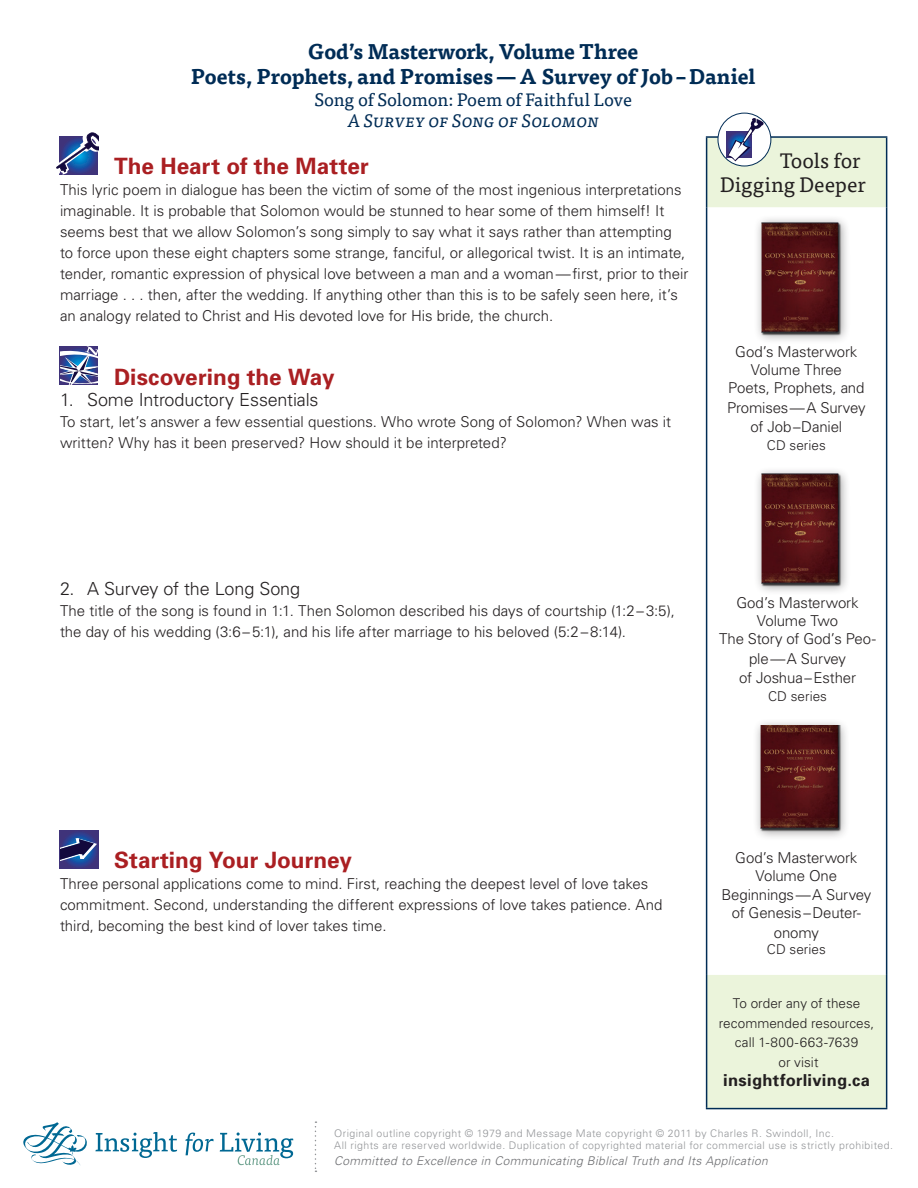
<style>
.page{position:relative;width:918px;height:1188px;background:#fff}
.page>*{position:absolute;margin:0;border:0;box-sizing:border-box;transform-origin:0 0}
.Head{font:700 22.5px "Univers";color:#aa1f22}
.t1{font:300 22.5px/24px "Univers LT Std";letter-spacing:-.01em;color:#231f20}
.Page_Title{font:700 21px/25.2px "Tisa OT";letter-spacing:-.005em;color:#002c55;text-align:center}
.t2{font:21px/24px "Tisa OT";color:#231f20;text-align:right}
.Heading_sub-level{font:300 18px "Univers LT Std";letter-spacing:-.01em;color:#231f20}
.Page_Subtitle{font:18px "Tisa OT";letter-spacing:-.005em;color:#002c55}
.Page_Reference{font:italic 18px "Tisa OT";letter-spacing:-.01em;color:#002c55}
.t3{font:700 16.5px "Univers";letter-spacing:.02em;color:#231f20}
.Body_Copy{font:300 15px/21px "Univers";color:#231f20;text-align:center}
.t4{font:300 13.5px/19.5px "Univers";letter-spacing:.005em;color:#231f20;text-align:center}
.t5{font:italic 300 12px "Univers";letter-spacing:.03em;color:#6c6d70}
.t6{font:300 10.5px/12px "Univers";letter-spacing:.045em;color:#939598}
</style>
<div class="page">
<svg style="left:707px;top:138px;width:179px;height:970px"></svg>
<hr style="left:706px;top:136px;width:181px;height:2px;background:#002c55">
<hr style="left:706px;top:138px;width:1px;height:69px;background:#002c55">
<hr style="left:886px;top:138px;width:1px;height:69px;background:#002c55">
<hr style="left:706px;top:207px;width:1px;height:768px;background:#002c55">
<hr style="left:886px;top:207px;width:1px;height:768px;background:#002c55">
<hr style="left:706px;top:975px;width:1px;height:133px;background:#002c55">
<hr style="left:886px;top:975px;width:1px;height:133px;background:#002c55">
<hr style="left:706px;top:1108px;width:181px;height:1px;background:#002c55">
<svg style="left:718px;top:113px;width:53px;height:53px"></svg>
<div style="left:718px;top:113px;width:53px;height:53px;border:1px solid #002c55;border-radius:50%"></div>
<div style="left:726px;top:131px;width:26px;height:26px;background:#3f337a"></div>
<svg style="left:727px;top:118px;width:37px;height:43px"></svg>
<svg style="left:23px;top:1122px;width:64px;height:44px"></svg>
<svg style="left:95px;top:1132px;width:82px;height:26px"></svg>
<svg style="left:185px;top:1133px;width:29px;height:22px"></svg>
<svg style="left:220px;top:1132px;width:73px;height:33px"></svg>
<svg style="left:315px;top:1121px;width:1px;height:51px"></svg>
<div style="left:753px;top:466px;width:99px;height:130px;background:#231f20;opacity:.44"></div>
<img style="left:758px;top:473px;width:85px;height:114px">
<div style="left:753px;top:215px;width:99px;height:130px;background:#231f20;opacity:.44"></div>
<img style="left:758px;top:222px;width:85px;height:114px">
<div style="left:753px;top:718px;width:98px;height:124px;background:#231f20;opacity:.44"></div>
<img style="left:758px;top:726px;width:84px;height:107px">
<svg style="left:60px;top:347px;width:38px;height:38px"></svg>
<svg style="left:60px;top:830px;width:38px;height:38px"></svg>
<svg style="left:60px;top:838px;width:37px;height:23px"></svg>
<svg style="left:56px;top:132px;width:42px;height:42px"></svg>
<p class="Page_Title" style="left:191px;top:40px;width:566px">God’s Masterwork, Volume Three<br>Poets, Prophets, and Promises—A Survey of Job–Daniel</p>
<p class="Page_Subtitle" style="left:314px;top:89px;width:319px">Song of Solomon: Poem of Faithful Love</p>
<p class="Page_Reference" style="left:347px;top:110px;width:253px">A Survey of Song of Solomon</p>
<p class="Head" style="left:114px;top:152px;width:256px">The Heart of the Matter</p>
<p class="Body_Copy" style="left:60px;top:179px;width:630px;text-align:left">This lyric poem in dialogue has been the victim of some of the most ingenious interpretations imaginable. It is probable that Solomon would be stunned to hear some of them himself! It seems best that we allow Solomon’s song simply to say what it says rather than attempting to force upon these eight chapters some strange, fanciful, or allegorical twist. It is an intimate, tender, romantic expression of physical love between a man and a woman—first, prior to their marriage . . . then, after the wedding. If anything other than this is to be safely seen here, it’s an analogy related to Christ and His devoted love for His bride, the church.</p>
<p class="Head" style="left:114px;top:362px;width:222px">Discovering the Way</p>
<p class="Heading_sub-level" style="left:60px;top:388px;width:260px">1. Some Introductory Essentials</p>
<p class="Body_Copy" style="left:60px;top:410px;width:613px;text-align:left">To start, let’s answer a few essential questions. Who wrote Song of Solomon? When was it written? Why has it been preserved? How should it be interpreted?</p>
<h1 class="t1" style="left:720px;top:148px;width:146px;text-indent:60px">Tools for<br>Digging</h1>
<h2 class="t2" style="left:720px;top:149px;width:147px">Tools for<br>Digging Deeper</h2>
<p class="Body_Copy" style="left:728px;top:342px;width:138px;line-height:18px">God’s Masterwork<br>Volume Three<br>Poets, Prophets, and</p>
<p class="Body_Copy" style="left:727px;top:397px;width:140px;line-height:19.5px">Promises—A Survey of Job–Daniel</p>
<p class="t4" style="left:767px;top:435px;width:60px">CD series</p>
<p class="Heading_sub-level" style="left:60px;top:577px;width:242px">2. A Survey of the Long Song</p>
<p class="Body_Copy" style="left:60px;top:599px;width:616px;text-align:left">The title of the song is found in 1:1. Then Solomon described his days of courtship (1:2–3:5), the day of his wedding (3:6–5:1), and his life after marriage to his beloved (5:2–8:14).</p>
<p class="Body_Copy" style="left:719px;top:594px;width:158px;line-height:18px">God’s Masterwork<br>Volume Two<br>The Story of God’s Peo-</p>
<p class="Body_Copy" style="left:739px;top:648px;width:118px;line-height:19.5px">ple—A Survey<br>of Joshua–Esther</p>
<p class="t4" style="left:768px;top:686px;width:60px">CD series</p>
<p class="Head" style="left:114px;top:846px;width:240px">Starting Your Journey</p>
<p class="Body_Copy" style="left:60px;top:873px;width:604px;text-align:left">Three personal applications come to mind. First, reaching the deepest level of love takes commitment. Second, understanding the different expressions of love takes patience. And third, becoming the best kind of lover takes time.</p>
<p class="Body_Copy" style="left:735px;top:848px;width:124px;line-height:18px">God’s Masterwork<br>Volume One</p>
<p class="Body_Copy" style="left:721px;top:885px;width:152px;line-height:18px">Beginnings—A Survey of Genesis–Deuter-</p>
<p class="Body_Copy" style="left:774px;top:921px;width:47px">onomy</p>
<p class="t4" style="left:767px;top:939px;width:60px">CD series</p>
<p class="t4" style="left:719px;top:993px;width:157px">To order any of these recommended resources, call 1-800-663-7639<br>or visit</p>
<p class="t3" style="left:723px;top:1070px;width:148px">insightforliving.ca</p>
<p class="t6" style="left:334px;top:1127px;width:561px">Original outline copyright © 1979 and Message Mate copyright © 2011 by Charles R. Swindoll, Inc.<br>All rights are reserved worldwide. Duplication of copyrighted material for commercial use is strictly prohibited.</p>
<p class="t5" style="left:334px;top:1154px;width:435px">Committed to Excellence in Communicating Biblical Truth and Its Application</p>
</div>
